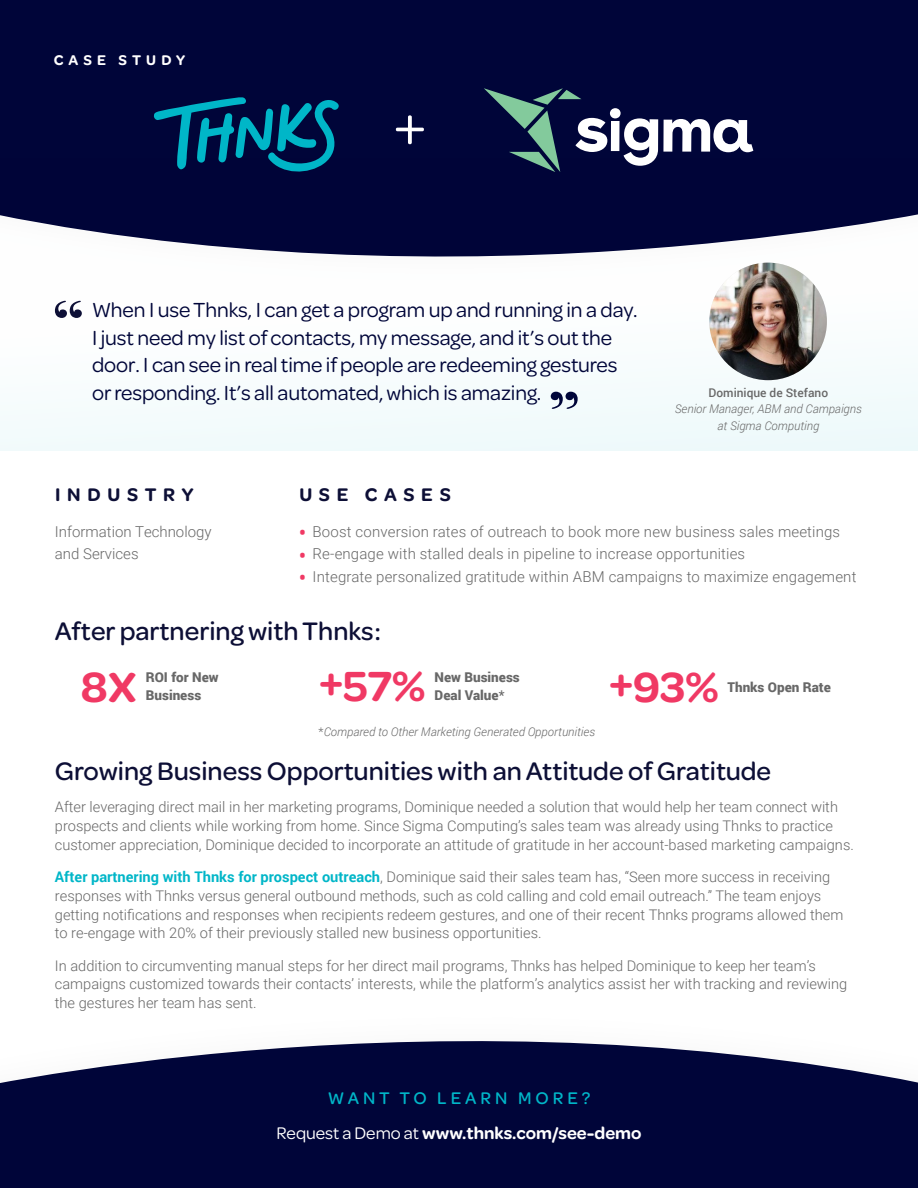
<style>
.page{position:relative;width:918px;height:1188px;background:#fff}
.page>*{position:absolute;margin:0;border:0;box-sizing:border-box;transform-origin:0 0}
.body_copy{font:600 45px "Omnes";color:#f03964}
.Headline{font:500 27px "Omnes";color:#0d0f36}
.t1{font:21.75px/27.6px "Omnes";letter-spacing:-.005em;color:#000539}
.All_Caps_headline{font:600 19.5px "Omnes";letter-spacing:.345em;color:#0d0f36}
.t2{font:600 18px "Omnes";color:#fff}
.t3{font:500 18px "Omnes";letter-spacing:.22em;color:#00b6c8}
.body_copy-2{font:300 15px/22.5px "Roboto";letter-spacing:.01em;color:#686868}
.body_copy-3{font:600 15px "Omnes";letter-spacing:.345em;color:#fff}
.body_copy-4{font:300 14.7px/18.8px "Roboto";color:#686868}
.body_copy-5{font:900 13.5px "Roboto";color:#686868}
.body_copy-6{font:italic 300 12px/16.5px "Roboto";color:#686868;text-align:center}
.s1{font-weight:500;font-style:normal}
.s2{font-weight:900;font-size:18px;color:#f03964}
.s3{font-weight:400}
.s4{font-style:normal}
.s5{font-weight:700;color:#00b6c8}
</style>
<div class="page">
<div style="left:0;top:0;width:918px;height:158px;background:#000539"></div>
<svg style="left:484px;top:88px;width:269px;height:70px"></svg>
<svg style="left:154px;top:97px;width:187px;height:61px;background:#00456d"></svg>
<svg style="left:396px;top:115px;width:28px;height:29px"></svg>
<svg style="left:0;top:158px;width:918px;height:292px;fill:#f5fbfc"></svg>
<img style="left:709px;top:263px;width:118px;height:117px;border-radius:59px">
<svg style="left:55px;top:301px;width:27px;height:17px"></svg>
<svg style="left:551px;top:392px;width:27px;height:17px"></svg>
<svg style="left:0;top:1041px;width:918px;height:147px;background:#171c4b"></svg>
<p class="body_copy-3" style="left:54px;top:49px;width:133px">CASE STUDY</p>
<p class="t1" style="left:92px;top:295px;width:547px">When I use Thnks, I can get a program up and running in a day.<br>I just need my list of contacts, my message, and it’s out the door. I can see in real time if people are redeeming gestures or responding. It’s all automated, which is amazing.</p>
<p class="body_copy-6" style="left:675px;top:384px;width:189px"><span class="s1">Dominique de Stefano<br></span>Senior Manager, ABM and Campaigns at Sigma Computing</p>
<p class="All_Caps_headline" style="left:55px;top:481px;width:140px">INDUSTRY</p>
<p class="body_copy-2" style="left:55px;top:520px;width:158px">Information Technology and Services</p>
<p class="All_Caps_headline" style="left:299px;top:481px;width:153px">USE CASES</p>
<p class="body_copy-2" style="left:299px;top:520px;width:543px"><span class="s2">•</span> Boost conversion rates of outreach to book more new business sales meetings</p>
<p class="body_copy-2" style="left:299px;top:542px;width:448px"><span class="s2">•</span> Re-engage with stalled deals in pipeline to increase opportunities</p>
<p class="body_copy-2" style="left:299px;top:565px;width:559px"><span class="s2">•</span> Integrate personalized gratitude within ABM campaigns to maximize engagement</p>
<p class="Headline" style="left:55px;top:612px;width:328px">After partnering with Thnks:</p>
<p class="body_copy" style="left:81px;top:655px;width:57px">8X</p>
<p class="body_copy-5" style="left:146px;top:667px;width:74px">ROI for New</p>
<p class="body_copy-5" style="left:146px;top:685px;width:57px">Business</p>
<p class="body_copy" style="left:319px;top:655px;width:108px">+57%</p>
<p class="body_copy-5" style="left:435px;top:667px;width:87px">New Business</p>
<p class="body_copy-5" style="left:435px;top:685px;width:71px">Deal Value<span class="s3">*</span></p>
<p class="body_copy-6" style="left:319px;top:723px;width:278px"><span class="s4">*</span>Compared to Other Marketing Generated Opportunities</p>
<p class="body_copy" style="left:609px;top:656px;width:111px">+93%</p>
<p class="body_copy-5" style="left:728px;top:678px;width:105px">Thnks Open Rate</p>
<p class="Headline" style="left:55px;top:753px;width:718px">Growing Business Opportunities with an Attitude of Gratitude</p>
<p class="body_copy-4" style="left:55px;top:797px;width:800px">After leveraging direct mail in her marketing programs, Dominique needed a solution that would help her team connect with prospects and clients while working from home. Since Sigma Computing’s sales team was already using Thnks to practice customer appreciation, Dominique decided to incorporate an attitude of gratitude in her account-based marketing campaigns.</p>
<p class="body_copy-4" style="left:55px;top:867px;width:790px"><span class="s5">After partnering with Thnks for prospect outreach</span>, Dominique said their sales team has, “Seen more success in receiving responses with Thnks versus general outbound methods, such as cold calling and cold email outreach.” The team enjoys getting notifications and responses when recipients redeem gestures, and one of their recent Thnks programs allowed them to re-engage with 20% of their previously stalled new business opportunities.</p>
<p class="body_copy-4" style="left:55px;top:956px;width:794px">In addition to circumventing manual steps for her direct mail programs, Thnks has helped Dominique to keep her team’s campaigns customized towards their contacts’ interests, while the platform’s analytics assist her with tracking and reviewing the gestures her team has sent.</p>
<p class="t3" style="left:328px;top:1085px;width:264px">WANT TO LEARN MORE?</p>
<p class="t2" style="left:276px;top:1120px;width:367px"><span class="s3">Request a Demo at</span> www.thnks.com/see-demo</p>
</div>
